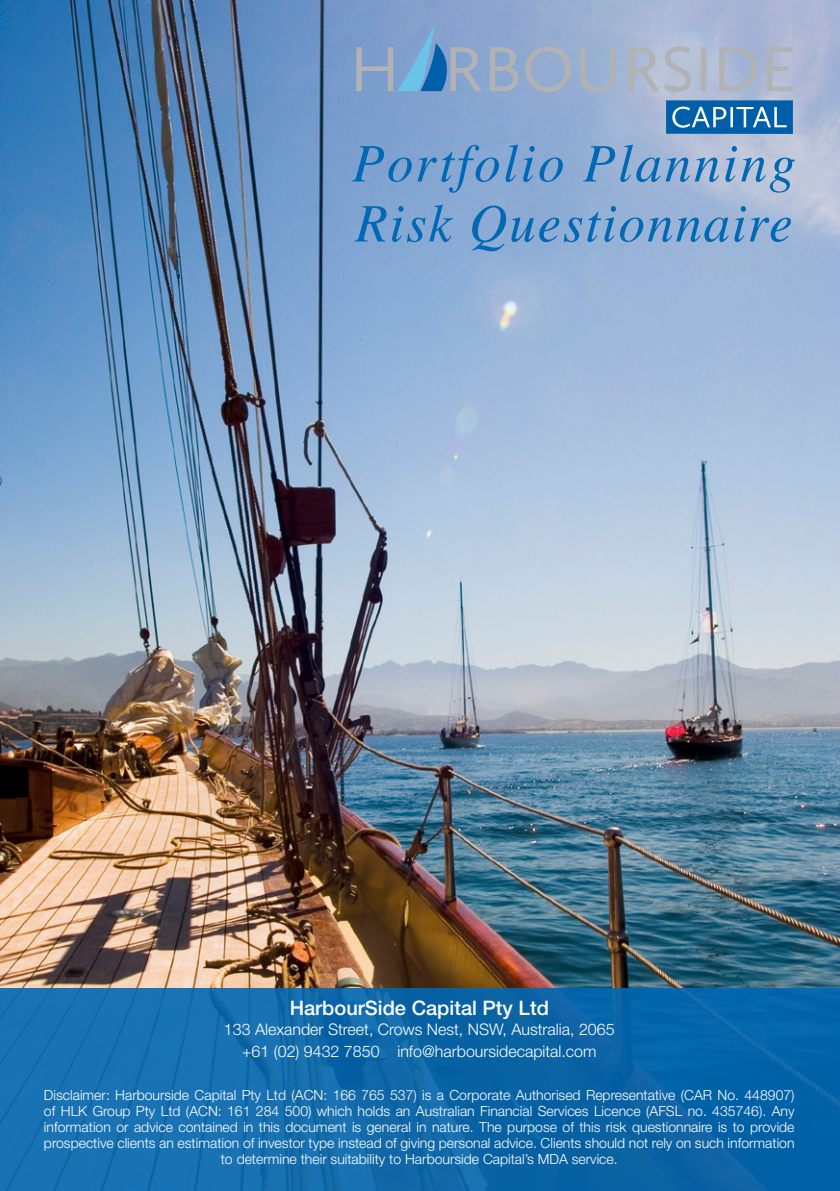
<style>
.page{position:relative;width:840px;height:1191px;background:#fff}
.page>*{position:absolute;margin:0;border:0;box-sizing:border-box;transform-origin:0 0}
.t1{font:italic 54px/60px "Times";letter-spacing:.04em;color:#0068b4}
.t2{font:500 20px "Helvetica Neue";color:#fff}
.t3{font:300 16px/21.6px "Helvetica Neue";color:#fff;text-align:center}
.t4{font:300 14px/16px "Helvetica Neue";color:#fff;text-align:center}
</style>
<div class="page">
<img style="left:0;top:0;width:839px;height:988px">
<div style="left:665px;top:100px;width:127px;height:34px;background:#005fa8"></div>
<svg style="left:672px;top:107px;width:114px;height:21px"></svg>
<svg style="left:356px;top:23px;width:436px;height:69px;background:#98adcb"></svg>
<div style="left:0;top:988px;width:839px;height:203px;background:linear-gradient(to right,#1c73b3,#015fa3)"></div>
<h1 class="t1" style="left:352px;top:130px;width:445px">Portfolio Planning<br>Risk Questionnaire</h1>
<h2 class="t2" style="left:289px;top:996px;width:260px">HarbourSide Capital Pty Ltd</h2>
<p class="t3" style="left:224px;top:1018px;width:392px">133 Alexander Street, Crows Nest, NSW, Australia, 2065 +61 (02) 9432 7850 info@harboursidecapital.com</p>
<p class="t4" style="left:44px;top:1087px;width:751px">Disclaimer: Harbourside Capital Pty Ltd (ACN: 166 765 537) is a Corporate Authorised Representative (CAR No. 448907) of HLK Group Pty Ltd (ACN: 161 284 500) which holds an Australian Financial Services Licence (AFSL no. 435746). Any information or advice contained in this document is general in nature. The purpose of this risk questionnaire is to provide prospective clients an estimation of investor type instead of giving personal advice. Clients should not rely on such information to determine their suitability to Harbourside Capital’s MDA service.</p>
</div>
